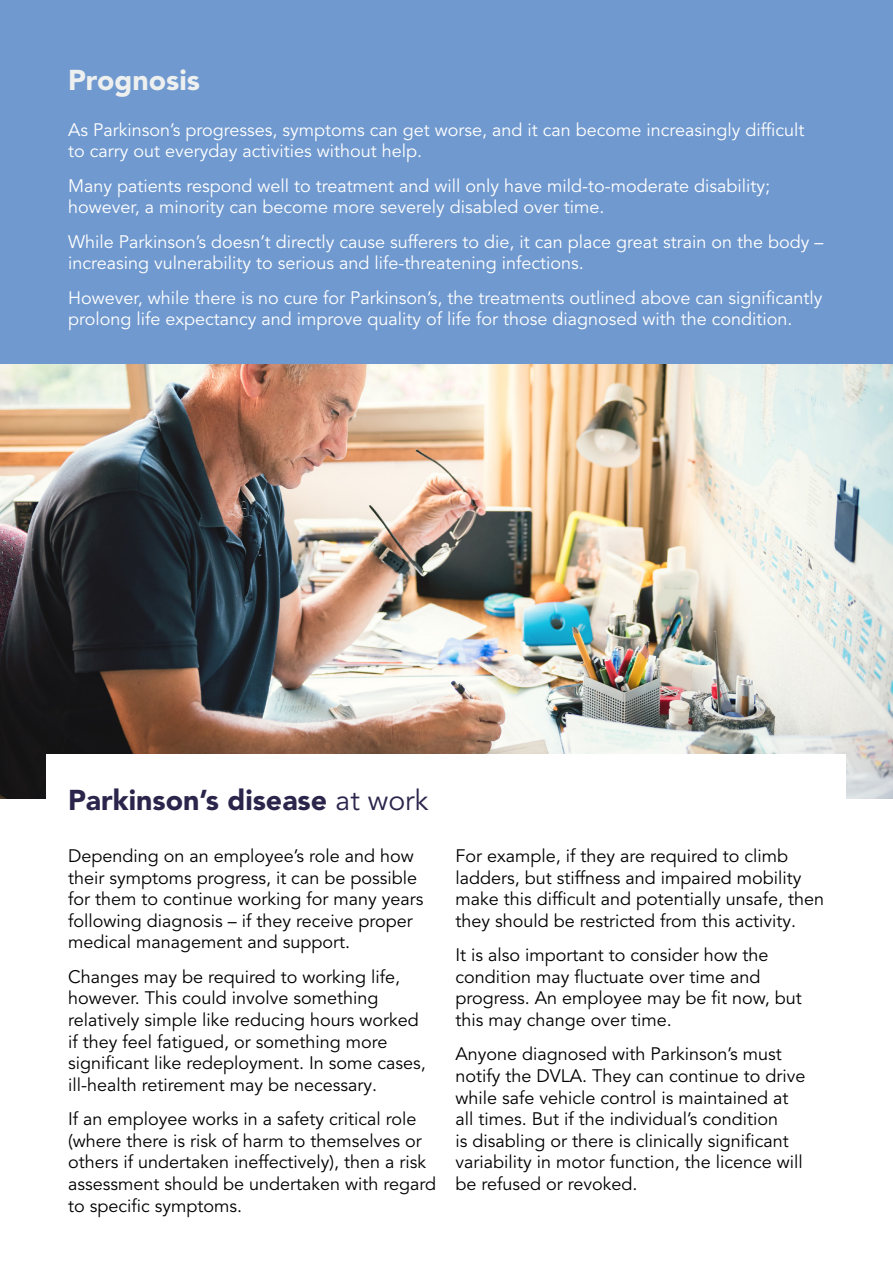
<style>
.page{position:relative;width:893px;height:1263px;background:#fff}
.page>*{position:absolute;margin:0;border:0;box-sizing:border-box;transform-origin:0 0}
.Sub-Heading{font:900 28.5px "Avenir LT Pro";color:#2b254b}
.Sub-Heading-2{font:900 28.5px "Avenir LT Pro";color:#eef0ef}
.text_black{font:18px/21.6px "Avenir LT Pro";color:#000}
.text_black-2{font:18px/21.6px "Avenir LT Pro";color:#fff}
.s1{font-weight:400}
</style>
<div class="page">
<div style="left:0;top:0;width:893px;height:365px;background:#7099cf"></div>
<img style="left:0;top:365px;width:893px;height:433px">
<div style="left:47px;top:755px;width:799px;height:87px;background:#fff"></div>
<p class="Sub-Heading-2" style="left:68px;top:62px;width:133px">Prognosis</p>
<p class="text_black-2" style="left:68px;top:119px;width:738px">As Parkinson’s progresses, symptoms can get worse, and it can become increasingly difficult to carry out everyday activities without help.</p>
<p class="text_black-2" style="left:68px;top:175px;width:703px">Many patients respond well to treatment and will only have mild-to-moderate disability; however, a minority can become more severely disabled over time.</p>
<p class="text_black-2" style="left:68px;top:231px;width:757px">While Parkinson’s doesn’t directly cause sufferers to die, it can place great strain on the body – increasing vulnerability to serious and life-threatening infections.</p>
<p class="text_black-2" style="left:68px;top:287px;width:756px">However, while there is no cure for Parkinson’s, the treatments outlined above can significantly prolong life expectancy and improve quality of life for those diagnosed with the condition.</p>
<p class="Sub-Heading" style="left:68px;top:783px;width:362px">Parkinson’s disease <span class="s1">at work</span></p>
<p class="text_black" style="left:68px;top:845px;width:357px">Depending on an employee’s role and how their symptoms progress, it can be possible for them to continue working for many years following diagnosis – if they receive proper medical management and support.</p>
<p class="text_black" style="left:68px;top:966px;width:359px">Changes may be required to working life, however. This could involve something relatively simple like reducing hours worked if they feel fatigued, or something more significant like redeployment. In some cases, ill-health retirement may be necessary.</p>
<p class="text_black" style="left:68px;top:1108px;width:370px">If an employee works in a safety critical role (where there is risk of harm to themselves or others if undertaken ineffectively), then a risk assessment should be undertaken with regard to specific symptoms.</p>
<p class="text_black" style="left:455px;top:845px;width:370px">For example, if they are required to climb ladders, but stiffness and impaired mobility make this difficult and potentially unsafe, then they should be restricted from this activity.</p>
<p class="text_black" style="left:455px;top:944px;width:348px">It is also important to consider how the condition may fluctuate over time and progress. An employee may be fit now, but this may change over time.</p>
<p class="text_black" style="left:455px;top:1044px;width:352px">Anyone diagnosed with Parkinson’s must notify the DVLA. They can continue to drive while safe vehicle control is maintained at all times. But if the individual’s condition<br>is disabling or there is clinically significant variability in motor function, the licence will be refused or revoked.</p>
</div>
